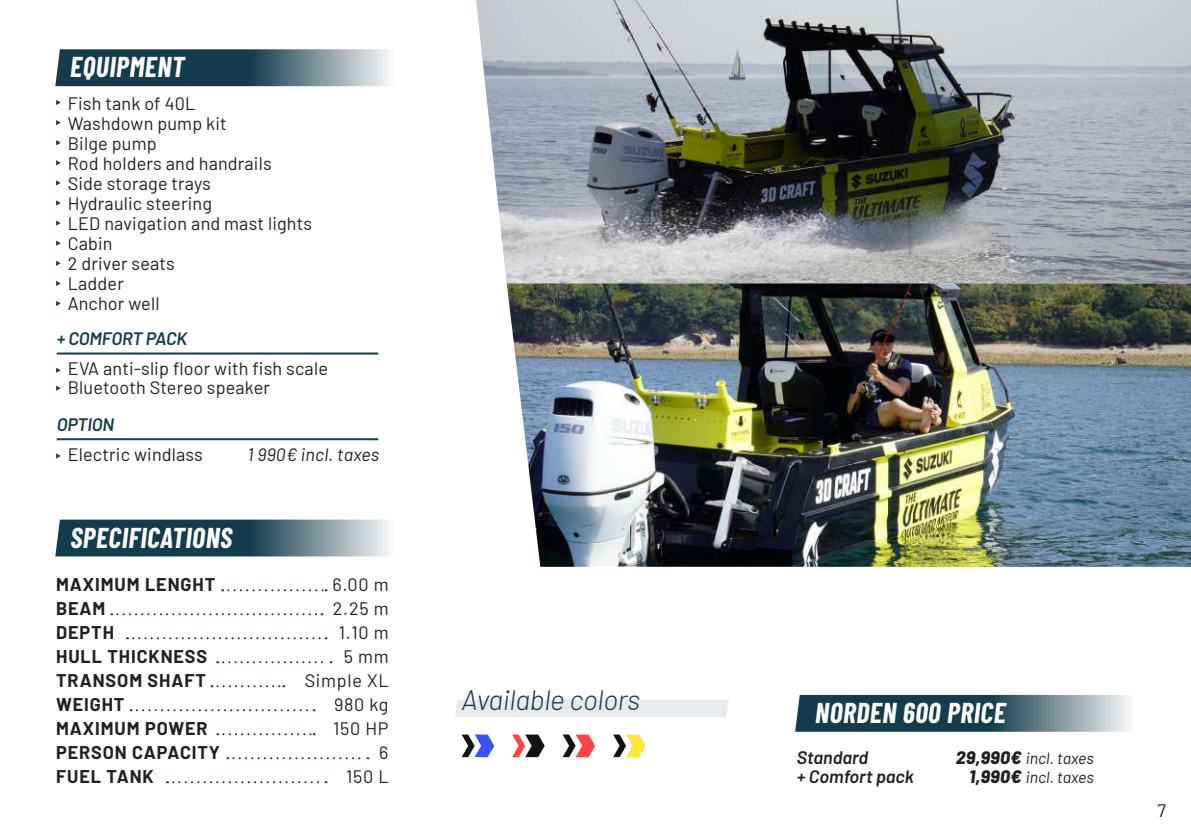
<style>
.page{position:relative;width:1191px;height:840px;background:#fff}
.page>*{position:absolute;margin:0;border:0;box-sizing:border-box;transform-origin:0 0}
.t1{font:italic 700 28px "Barlow Condensed";letter-spacing:.02em;color:#fff}
.t2{font:italic 300 28px "Barlow";letter-spacing:-.01em;color:#153c4c}
.t3{font:18px/20px "Barlow";letter-spacing:.01em;color:#231f20}
.t4{font:700 18px/24px "Barlow";letter-spacing:.05em;color:#231f20}
.t5{font:18px/24px "Barlow";letter-spacing:.04em;color:#231f20;text-align:right}
.t6{font:italic 600 18px/19.4px "Barlow";color:#231f20}
.t7{font:italic 600 18px "Barlow";letter-spacing:-.01em;color:#153c4c}
.t8{font:italic 18px "Barlow";letter-spacing:.01em;color:#231f20}
.t9{font:italic 16px "Barlow";letter-spacing:-.005em;color:#231f20}
.s1{font-weight:800;font-size:18px}
</style>
<div class="page">
<hr style="left:0;top:0;width:1px;height:176px;background:#153c4c">
<hr style="left:0;top:613px;width:1px;height:226px;background:#153c4c">
<img style="left:476px;top:0;width:715px;height:283px">
<img style="left:507px;top:283px;width:684px;height:283px">
<svg style="left:55px;top:519px;width:335px;height:37px;background:#486673"></svg>
<svg style="left:55px;top:49px;width:335px;height:37px;background:#466572"></svg>
<div style="left:455px;top:700px;width:274px;height:17px;background:#e8ebed"></div>
<svg style="left:613px;top:734px;width:32px;height:22px"></svg>
<svg style="left:512px;top:734px;width:32px;height:22px"></svg>
<svg style="left:562px;top:734px;width:33px;height:22px"></svg>
<svg style="left:461px;top:734px;width:33px;height:22px"></svg>
<svg style="left:795px;top:694px;width:335px;height:37px;background:#4a6874"></svg>
<svg style="left:56px;top:100px;width:5px;height:5px"></svg>
<svg style="left:56px;top:180px;width:5px;height:5px"></svg>
<svg style="left:56px;top:140px;width:5px;height:5px"></svg>
<svg style="left:56px;top:220px;width:5px;height:5px"></svg>
<svg style="left:56px;top:281px;width:5px;height:5px"></svg>
<svg style="left:56px;top:120px;width:5px;height:5px"></svg>
<svg style="left:56px;top:200px;width:5px;height:5px"></svg>
<svg style="left:56px;top:260px;width:5px;height:6px"></svg>
<svg style="left:56px;top:160px;width:5px;height:5px"></svg>
<svg style="left:56px;top:240px;width:5px;height:6px"></svg>
<svg style="left:56px;top:301px;width:5px;height:5px"></svg>
<svg style="left:222px;top:589px;width:104px;height:2px"></svg>
<svg style="left:111px;top:613px;width:211px;height:2px"></svg>
<svg style="left:127px;top:637px;width:199px;height:2px"></svg>
<svg style="left:217px;top:661px;width:114px;height:2px"></svg>
<svg style="left:211px;top:685px;width:73px;height:2px"></svg>
<svg style="left:131px;top:709px;width:183px;height:1px"></svg>
<svg style="left:217px;top:733px;width:97px;height:1px"></svg>
<svg style="left:227px;top:757px;width:141px;height:1px"></svg>
<svg style="left:167px;top:781px;width:159px;height:1px"></svg>
<svg style="left:56px;top:385px;width:5px;height:5px"></svg>
<svg style="left:56px;top:367px;width:5px;height:5px"></svg>
<svg style="left:56px;top:453px;width:5px;height:5px"></svg>
<hr style="left:57px;top:352px;width:321px;height:2px;background:#153c4c">
<hr style="left:57px;top:438px;width:321px;height:2px;background:#153c4c">
<h1 class="t1" style="left:70px;top:47px;width:116px">EQUIPMENT</h1>
<p class="t3" style="left:68px;top:92px;width:246px">Fish tank of 40L<br>Washdown pump kit<br>Bilge pump<br>Rod holders and handrails<br>Side storage trays<br>Hydraulic steering<br>LED navigation and mast lights<br>Cabin<br>2 driver seats<br>Ladder<br>Anchor well</p>
<p class="t7" style="left:57px;top:325px;width:132px">+ COMFORT PACK</p>
<p class="t3" style="left:68px;top:358px;width:262px;line-height:19px">EVA anti-slip floor with fish scale<br>Bluetooth Stereo speaker</p>
<p class="t7" style="left:57px;top:410px;width:59px">OPTION</p>
<p class="t3" style="left:68px;top:443px;width:136px">Electric windlass</p>
<p class="t8" style="left:247px;top:441px;width:133px">1 990€ incl. taxes</p>
<h1 class="t1" style="left:70px;top:517px;width:163px">SPECIFICATIONS</h1>
<p class="t4" style="left:56px;top:570px;width:165px">MAXIMUM LENGHT<br>BEAM<br>DEPTH<br>HULL THICKNESS<br>TRANSOM SHAFT<br>WEIGHT<br>MAXIMUM POWER<br>PERSON CAPACITY<br>FUEL TANK</p>
<p class="t5" style="left:305px;top:570px;width:85px">6.00 m<br>2.25 m<br>1.10 m<br>5 mm<br>Simple XL<br>980 kg<br>150 HP<br>6<br>150 L</p>
<h1 class="t2" style="left:461px;top:679px;width:180px">Available colors</h1>
<h1 class="t1" style="left:815px;top:692px;width:192px">NORDEN 600 PRICE</h1>
<p class="t6" style="left:796px;top:745px;width:119px">Standard<br>+ Comfort pack</p>
<p class="t9" style="left:956px;top:746px;width:139px"><span class="s1">29,990€</span> incl. taxes</p>
<p class="t9" style="left:969px;top:765px;width:126px"><span class="s1">1,990€</span> incl. taxes</p>
<p class="t3" style="left:1157px;top:799px;width:10px">7</p>
</div>
